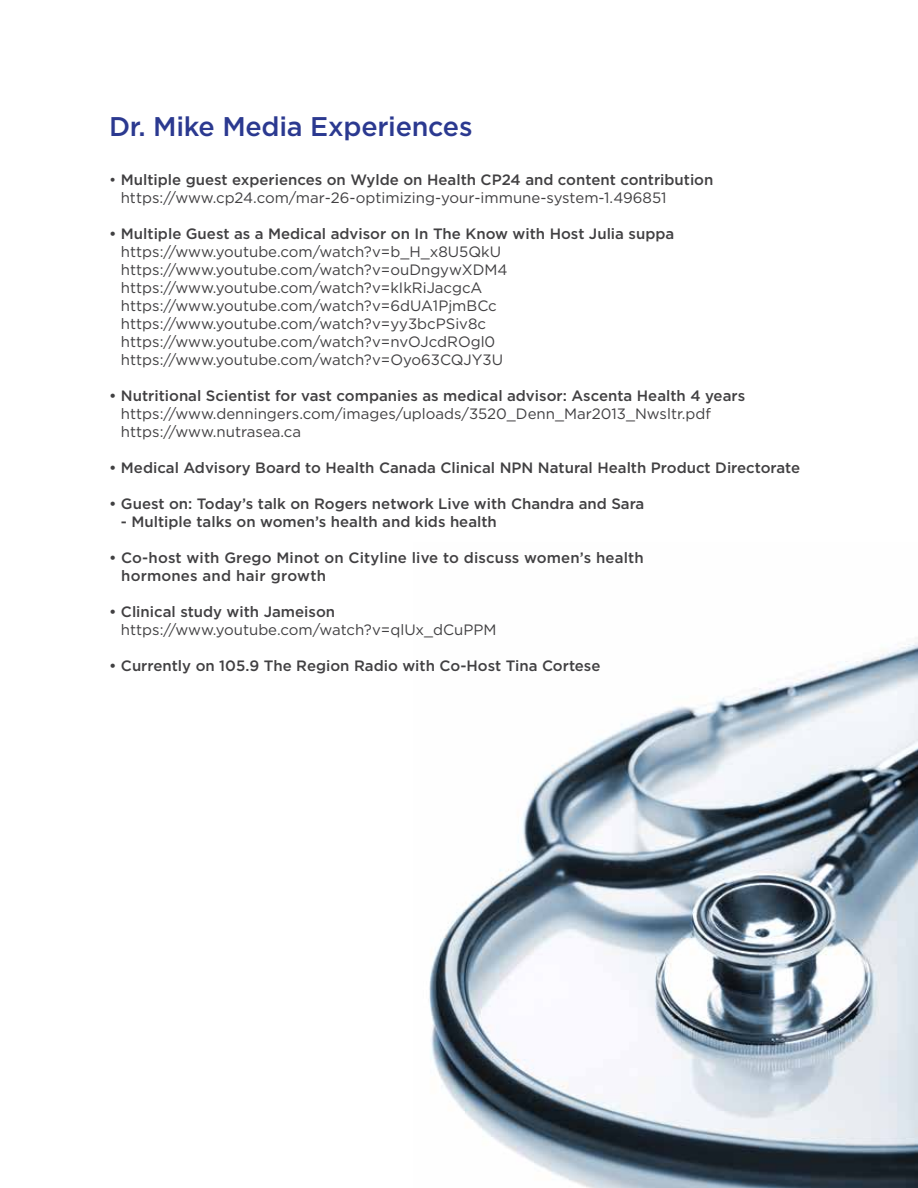
<style>
.page{position:relative;width:918px;height:1188px;background:#fff}
.page>*{position:absolute;margin:0;border:0;box-sizing:border-box;transform-origin:0 0}
.t1{font:500 27px "Gotham HTF";letter-spacing:-.01em;color:#2b3990}
.t2{font:15px/18px "Gotham HTF";color:#414042}
.t3{font:500 15px/18px "Gotham HTF";color:#414042}
.s1{font-weight:500}
</style>
<div class="page">
<img style="left:429px;top:642px;width:489px;height:546px">
<h1 class="t1" style="left:109px;top:111px;width:365px">Dr. Mike Media Experiences</h1>
<p class="t2" style="left:121px;top:171px;width:594px;text-indent:-12px">• <span class="s1">Multiple guest experiences on Wylde on Health CP24 and content contribution </span>https://www.cp24.com/mar-26-optimizing-your-immune-system-1.496851</p>
<p class="t3" style="left:109px;top:225px;width:567px">• Multiple Guest as a Medical advisor on In The Know with Host Julia suppa</p>
<p class="t2" style="left:121px;top:243px;width:388px">https://www.youtube.com/watch?v=b_H_x8U5QkU https://www.youtube.com/watch?v=ouDngywXDM4 https://www.youtube.com/watch?v=kIkRiJacgcA https://www.youtube.com/watch?v=6dUA1PjmBCc https://www.youtube.com/watch?v=yy3bcPSiv8c https://www.youtube.com/watch?v=nvOJcdROgl0 https://www.youtube.com/watch?v=Oyo63CQJY3U</p>
<p class="t3" style="left:109px;top:387px;width:638px">• Nutritional Scientist for vast companies as medical advisor: Ascenta Health 4 years</p>
<p class="t2" style="left:121px;top:405px;width:591px">https://www.denningers.com/images/uploads/3520_Denn_Mar2013_Nwsltr.pdf https://www.nutrasea.ca</p>
<p class="t3" style="left:109px;top:459px;width:693px">• Medical Advisory Board to Health Canada Clinical NPN Natural Health Product Directorate</p>
<p class="t3" style="left:109px;top:495px;width:537px">• Guest on: Today’s talk on Rogers network Live with Chandra and Sara</p>
<p class="t3" style="left:121px;top:513px;width:377px">- Multiple talks on women’s health and kids health</p>
<p class="t3" style="left:121px;top:549px;width:524px;text-indent:-12px">• Co-host with Grego Minot on Cityline live to discuss women’s health hormones and hair growth</p>
<p class="t3" style="left:109px;top:603px;width:228px">• Clinical study with Jameison</p>
<p class="t2" style="left:121px;top:621px;width:377px">https://www.youtube.com/watch?v=qlUx_dCuPPM</p>
<p class="t3" style="left:109px;top:657px;width:493px">• Currently on 105.9 The Region Radio with Co-Host Tina Cortese</p>
</div>
